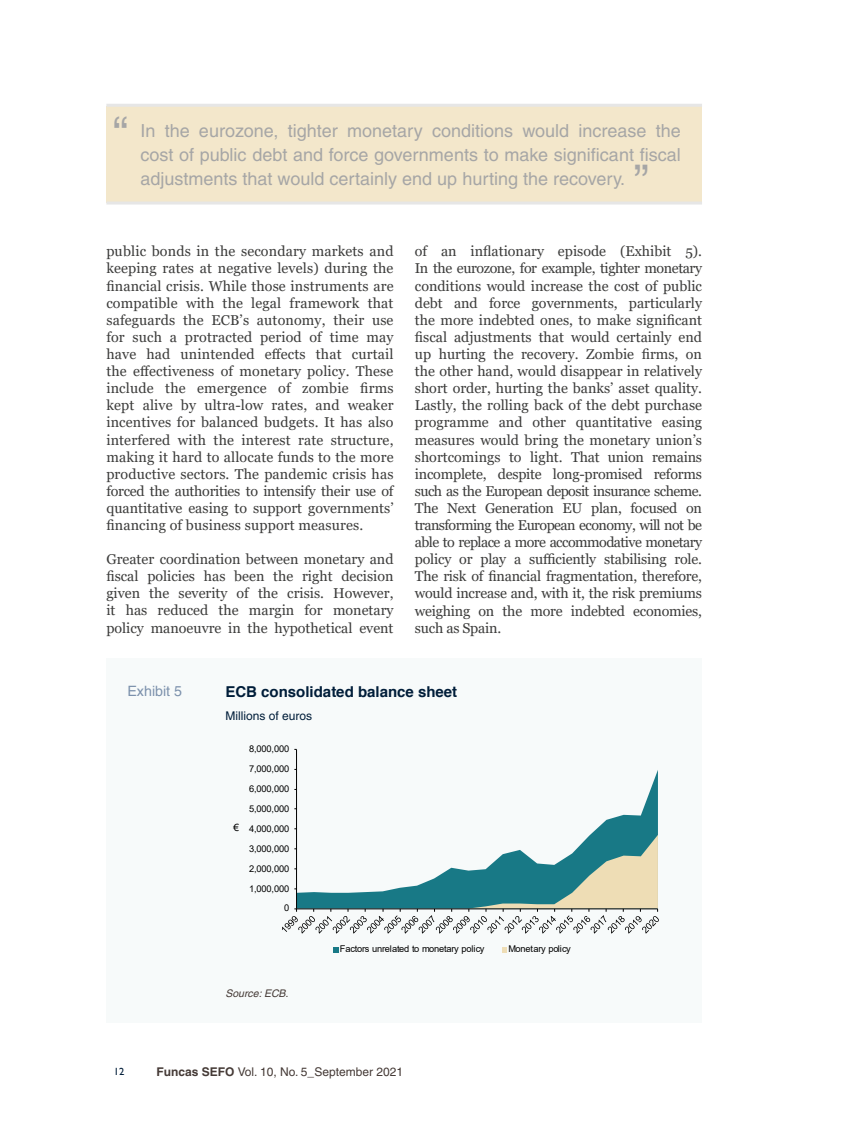
<style>
.page{position:relative;width:851px;height:1127px;background:#fff}
.page>*{position:absolute;margin:0;border:0;box-sizing:border-box;transform-origin:0 0}
.t1{font:45px "Helvetica";color:#a6a6a6}
.t2{font:18px/24px "Helvetica";color:#a6a6a6;text-align:justify}
.t3{font:700 15px "Helvetica";color:#001d39}
.t4{font:14.25px/17.1px "Georgia";color:#3c3c3b;text-align:justify}
.t5{font:14.25px "Helvetica";color:#7c91ac}
.t6{font:12px "Helvetica";color:#453a36}
.t7{font:12px "Helvetica";color:#001d39}
.t8{font:italic 10.5px "Helvetica";color:#453a36}
.t9{font:500 10.5px "Gill Sans MT Std";color:#001d39}
.t10{font:10.05px "Arial";color:#000}
.t11{font:9.3px "Arial";letter-spacing:-.02em;color:#000}
.s1{font-family:"Helvetica CE";font-weight:700}
</style>
<div class="page">
<div style="left:106px;top:107px;width:596px;height:96px;background:#f3e7cb"></div>
<hr style="left:106px;top:104px;width:596px;height:3px;background:#e6e6e6">
<hr style="left:106px;top:201px;width:596px;height:3px;background:#e6e6e6">
<div style="left:106px;top:658px;width:595px;height:365px;background:#f7fafa"></div>
<svg style="left:590px;top:772px;width:67px;height:63px"></svg>
<hr style="left:296px;top:749px;width:1px;height:160px;background:#000">
<svg style="left:282px;top:835px;width:377px;height:99px"></svg>
<svg style="left:333px;top:947px;width:5px;height:5px"></svg>
<svg style="left:502px;top:947px;width:4px;height:5px"></svg>
<h1 class="t1" style="left:113px;top:107px;width:16px">“</h1>
<p class="t2" style="left:140px;top:118px;width:542px">In the eurozone, tighter monetary conditions would increase the cost of public debt and force governments to make significant fiscal adjustments that would certainly end up hurting the recovery.</p>
<h1 class="t1" style="left:634px;top:155px;width:16px">”</h1>
<p class="t4" style="left:106px;top:243px;width:289px">public bonds in the secondary markets and keeping rates at negative levels) during the financial crisis. While those instruments are compatible with the legal framework that safeguards the ECB’s autonomy, their use for such a protracted period of time may have had unintended effects that curtail the effectiveness of monetary policy. These include the emergence of zombie firms kept alive by ultra-low rates, and weaker incentives for balanced budgets. It has also interfered with the interest rate structure, making it hard to allocate funds to the more productive sectors. The pandemic crisis has forced the authorities to intensify their use of quantitative easing to support governments’ financing of business support measures.</p>
<p class="t4" style="left:106px;top:551px;width:289px">Greater coordination between monetary and fiscal policies has been the right decision given the severity of the crisis. However, it has reduced the margin for monetary policy manoeuvre in the hypothetical event</p>
<p class="t4" style="left:415px;top:243px;width:289px">of an inflationary episode (Exhibit 5).<br>In the eurozone, for example, tighter monetary conditions would increase the cost of public debt and force governments, particularly the more indebted ones, to make significant fiscal adjustments that would certainly end up hurting the recovery. Zombie firms, on the other hand, would disappear in relatively short order, hurting the banks’ asset quality.<br>Lastly, the rolling back of the debt purchase programme and other quantitative easing measures would bring the monetary union’s shortcomings to light. That union remains incomplete, despite long-promised reforms such as the European deposit insurance scheme.<br>The Next Generation EU plan, focused on transforming the European economy, will not be able to replace a more accommodative monetary policy or play a sufficiently stabilising role.<br>The risk of financial fragmentation, therefore, would increase and, with it, the risk premiums weighing on the more indebted economies, such as Spain.</p>
<p class="t5" style="left:127px;top:683px;width:56px">Exhibit 5</p>
<p class="t3" style="left:225px;top:683px;width:233px">ECB consolidated balance sheet</p>
<p class="t7" style="left:225px;top:709px;width:88px">Millions of euros</p>
<p class="t11" style="left:249px;top:742px;width:42px">8,000,000</p>
<p class="t11" style="left:249px;top:762px;width:42px">7,000,000</p>
<p class="t11" style="left:249px;top:782px;width:42px">6,000,000</p>
<p class="t10" style="left:233px;top:820px;width:7px">€</p>
<p class="t11" style="left:249px;top:802px;width:42px">5,000,000</p>
<p class="t11" style="left:249px;top:822px;width:42px">4,000,000</p>
<p class="t11" style="left:249px;top:842px;width:42px">3,000,000</p>
<p class="t11" style="left:249px;top:862px;width:42px">2,000,000</p>
<p class="t11" style="left:249px;top:882px;width:42px">1,000,000</p>
<p class="t11" style="left:284px;top:902px;width:7px">0</p>
<p class="t8" style="left:225px;top:987px;width:64px">Source: ECB.</p>
<p class="t11" style="left:340px;top:942px;width:146px">Factors unrelated to monetary policy</p>
<p class="t11" style="left:508px;top:942px;width:64px">Monetary policy</p>
<p class="t9" style="left:114px;top:1065px;width:12px">12</p>
<p class="t6" style="left:156px;top:1064px;width:248px"><span class="s1">Funcas SEFO</span> Vol. 10, No. 5_September 2021</p>
</div>
